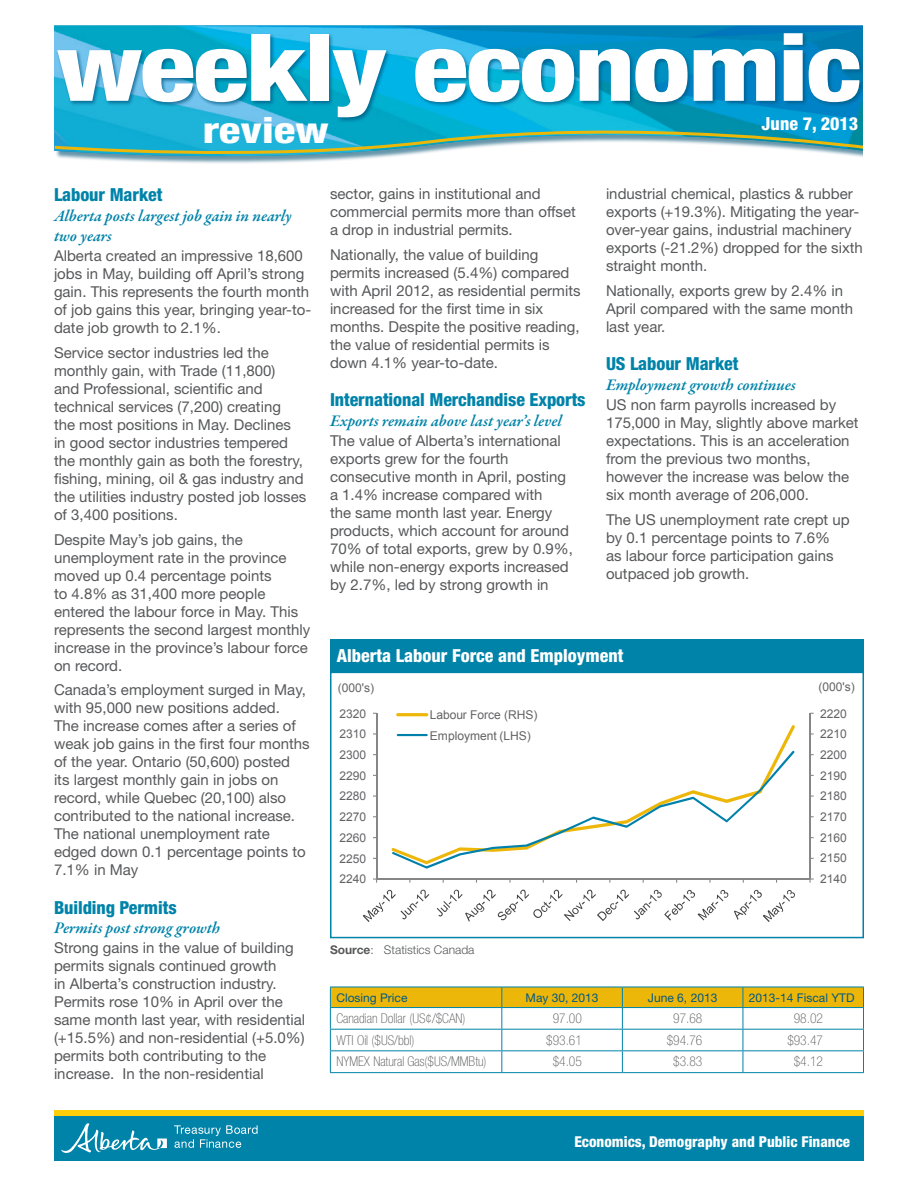
<style>
.page{position:relative;width:918px;height:1188px;background:#fff}
.page>*{position:absolute;margin:0;border:0;box-sizing:border-box;transform-origin:0 0}
.t1{font:800 condensed 93.6px "Helvetica Neue LT Std";letter-spacing:-.025em;color:#fff;scale:1.25 1}
.t2{font:800 condensed 36px "Helvetica Neue LT Std";color:#fff;scale:1.25 1}
.Heading{font:800 condensed 18px "Helvetica Neue LT Std";letter-spacing:-.005em;color:#0083a9}
.Chart_-_title_pg_1{font:800 condensed 18px "Helvetica Neue LT Std";color:#fff}
.Date{font:800 condensed 18px "Helvetica Neue LT Std";color:#fff}
.Subheading{font:italic 600 16.5px/19.8px "Garamond Premr Pro";color:#0083a9}
.Body_text{font:15px/18px "Helvetica Neue LT Std";color:#57585a}
.t3{font:800 condensed 15px "Helvetica Neue LT Std";color:#fff}
.Table_-_Text{font:100 condensed 13.5px "Helvetica Neue LT Std";color:#57585a}
.Table_-_Data{font:100 condensed 13.5px "Helvetica Neue LT Std";color:#57585a}
.t4{font:12px/20.5px "Arial";letter-spacing:-.005em;color:#636366}
.Table_-_Heading_pg_1{font:12px "Helvetica Neue LT Std";color:#005983}
.Source{font:300 12px "Helvetica Neue LT Std";color:#57585a}
.s1{font-weight:700}
</style>
<div class="page">
<div style="left:54px;top:1116px;width:810px;height:45px;background:#0083a9"></div>
<svg style="left:174px;top:1125px;width:84px;height:23px"></svg>
<svg style="left:61px;top:1123px;width:106px;height:30px"></svg>
<div style="left:54px;top:1110px;width:810px;height:6px;background:#fece08"></div>
<img style="left:54px;top:26px;width:809px;height:88px">
<svg style="left:54px;top:114px;width:809px;height:48px"></svg>
<div style="left:56px;top:32px;width:809px;height:91px;background:#005983;opacity:.75"></div>
<div style="left:863px;top:26px;width:14px;height:137px;background:#fff"></div>
<hr style="left:810px;top:713px;width:1px;height:166px;background:#868686">
<hr style="left:376px;top:713px;width:1px;height:166px;background:#868686">
<hr style="left:377px;top:879px;width:433px;height:1px;background:#868686">
<svg style="left:392px;top:751px;width:403px;height:118px"></svg>
<svg style="left:363px;top:890px;width:66px;height:32px"></svg>
<svg style="left:437px;top:890px;width:291px;height:32px"></svg>
<svg style="left:734px;top:890px;width:61px;height:32px"></svg>
<hr style="left:396px;top:713px;width:32px;height:3px;background:#edb70a;border-radius:2px">
<hr style="left:397px;top:734px;width:31px;height:2px;background:#0081ab">
<div style="left:330px;top:672px;width:534px;height:266px;border:2px solid #0083a9"></div>
<svg style="left:330px;top:987px;width:534px;height:85px"></svg>
<hr style="left:330px;top:1072px;width:172px;height:1px;background:#0083a9">
<hr style="left:502px;top:1072px;width:120px;height:1px;background:#0083a9">
<hr style="left:622px;top:1072px;width:121px;height:1px;background:#0083a9">
<hr style="left:743px;top:1072px;width:121px;height:1px;background:#0083a9">
<div style="left:330px;top:639px;width:534px;height:34px;background:#0083a9"></div>
<h1 class="t1" style="left:56px;top:10px;width:646px">weekly economic</h1>
<h2 class="t2" style="left:203px;top:108px;width:102px">review</h2>
<p class="Date" style="left:762px;top:112px;width:98px">June 7, 2013</p>
<p class="Heading" style="left:54px;top:184px;width:110px">Labour Market</p>
<p class="Subheading" style="left:54px;top:207px;width:239px">Alberta posts largest job gain in nearly two years</p>
<p class="Body_text" style="left:54px;top:246px;width:259px">Alberta created an impressive 18,600 jobs in May, building off April’s strong gain. This represents the fourth month of job gains this year, bringing year-to&shy;date job growth to 2.1%.</p>
<p class="Body_text" style="left:54px;top:343px;width:254px">Service sector industries led the monthly gain, with Trade (11,800)<br>and Professional, scientific and technical services (7,200) creating<br>the most positions in May. Declines in good sector industries tempered the monthly gain as both the forestry, fishing, mining, oil &amp; gas industry and the utilities industry posted job losses of 3,400 positions.</p>
<p class="Body_text" style="left:54px;top:530px;width:258px">Despite May’s job gains, the unemployment rate in the province moved up 0.4 percentage points<br>to 4.8% as 31,400 more people entered the labour force in May. This represents the second largest monthly increase in the province’s labour force on record.</p>
<p class="Body_text" style="left:54px;top:681px;width:257px">Canada’s employment surged in May, with 95,000 new positions added.<br>The increase comes after a series of weak job gains in the first four months of the year. Ontario (50,600) posted<br>its largest monthly gain in jobs on record, while Quebec (20,100) also contributed to the national increase.<br>The national unemployment rate edged down 0.1 percentage points to 7.1% in May</p>
<p class="Heading" style="left:54px;top:896px;width:124px">Building Permits</p>
<p class="Subheading" style="left:54px;top:919px;width:168px">Permits post strong growth</p>
<p class="Body_text" style="left:54px;top:939px;width:253px">Strong gains in the value of building permits signals continued growth<br>in Alberta’s construction industry.<br>Permits rose 10% in April over the same month last year, with residential (+15.5%) and non-residential (+5.0%) permits both contributing to the increase. In the non-residential</p>
<p class="Body_text" style="left:330px;top:185px;width:247px">sector, gains in institutional and commercial permits more than offset a drop in industrial permits.</p>
<p class="Body_text" style="left:330px;top:245px;width:252px">Nationally, the value of building permits increased (5.4%) compared with April 2012, as residential permits increased for the first time in six months. Despite the positive reading, the value of residential permits is down 4.1% year-to-date.</p>
<p class="Heading" style="left:330px;top:389px;width:257px">International Merchandise Exports</p>
<p class="Subheading" style="left:330px;top:412px;width:234px">Exports remain above last year’s level</p>
<p class="Body_text" style="left:330px;top:432px;width:245px">The value of Alberta’s international exports grew for the fourth consecutive month in April, posting a 1.4% increase compared with<br>the same month last year. Energy products, which account for around 70% of total exports, grew by 0.9%, while non-energy exports increased by 2.7%, led by strong growth in</p>
<p class="Body_text" style="left:606px;top:185px;width:258px">industrial chemical, plastics &amp; rubber exports (+19.3%). Mitigating the year&shy;over-year gains, industrial machinery exports (-21.2%) dropped for the sixth straight month.</p>
<p class="Body_text" style="left:606px;top:281px;width:249px">Nationally, exports grew by 2.4% in<br>April compared with the same month last year.</p>
<p class="Heading" style="left:606px;top:353px;width:134px">US Labour Market</p>
<p class="Subheading" style="left:606px;top:376px;width:192px">Employment growth continues</p>
<p class="Body_text" style="left:606px;top:396px;width:254px">US non farm payrolls increased by 175,000 in May, slightly above market expectations. This is an acceleration from the previous two months, however the increase was below the six month average of 206,000.</p>
<p class="Body_text" style="left:606px;top:510px;width:245px">The US unemployment rate crept up by 0.1 percentage points to 7.6%<br>as labour force participation gains outpaced job growth.</p>
<p class="Chart_-_title_pg_1" style="left:337px;top:645px;width:288px">Alberta Labour Force and Employment</p>
<p class="t4" style="left:338px;top:678px;width:38px">(000's)</p>
<p class="t4" style="left:819px;top:677px;width:38px">(000's)</p>
<p class="t4" style="left:340px;top:703px;width:28px">2320</p>
<p class="t4" style="left:430px;top:705px;width:109px">Labour Force (RHS)<br>Employment (LHS)</p>
<p class="t4" style="left:340px;top:724px;width:28px">2310</p>
<p class="t4" style="left:820px;top:703px;width:28px">2220</p>
<p class="t4" style="left:820px;top:724px;width:28px">2210</p>
<p class="t4" style="left:340px;top:745px;width:28px">2300</p>
<p class="t4" style="left:820px;top:745px;width:28px">2200</p>
<p class="t4" style="left:340px;top:765px;width:28px">2290</p>
<p class="t4" style="left:820px;top:765px;width:28px">2190</p>
<p class="t4" style="left:340px;top:786px;width:28px">2280</p>
<p class="t4" style="left:820px;top:786px;width:28px">2180</p>
<p class="t4" style="left:340px;top:807px;width:28px">2270</p>
<p class="t4" style="left:820px;top:807px;width:28px">2170</p>
<p class="t4" style="left:340px;top:827px;width:28px">2260</p>
<p class="t4" style="left:820px;top:827px;width:28px">2160</p>
<p class="t4" style="left:340px;top:848px;width:28px">2250</p>
<p class="t4" style="left:820px;top:848px;width:28px">2150</p>
<p class="t4" style="left:340px;top:869px;width:28px">2240</p>
<p class="t4" style="left:820px;top:869px;width:28px">2140</p>
<p class="Source" style="left:330px;top:942px;width:146px"><span class="s1">Source</span>: Statistics Canada</p>
<p class="Table_-_Heading_pg_1" style="left:336px;top:990px;width:73px">Closing Price</p>
<p class="Table_-_Heading_pg_1" style="left:526px;top:990px;width:74px">May 30, 2013</p>
<p class="Table_-_Heading_pg_1" style="left:648px;top:990px;width:71px">June 6, 2013</p>
<p class="Table_-_Heading_pg_1" style="left:749px;top:990px;width:107px">2013-14 Fiscal YTD</p>
<p class="Table_-_Text" style="left:336px;top:1011px;width:131px">Canadian Dollar (US¢/$CAN)</p>
<p class="Table_-_Data" style="left:553px;top:1011px;width:31px">97.00</p>
<p class="Table_-_Data" style="left:673px;top:1011px;width:31px">97.68</p>
<p class="Table_-_Data" style="left:794px;top:1011px;width:31px">98.02</p>
<p class="Table_-_Text" style="left:336px;top:1033px;width:80px">WTI Oil ($US/bbl)</p>
<p class="Table_-_Data" style="left:546px;top:1033px;width:37px">$93.61</p>
<p class="Table_-_Data" style="left:667px;top:1033px;width:37px">$94.76</p>
<p class="Table_-_Data" style="left:787px;top:1033px;width:37px">$93.47</p>
<p class="Table_-_Text" style="left:336px;top:1054px;width:152px">NYMEX Natural Gas($US/MMBtu)</p>
<p class="Table_-_Data" style="left:553px;top:1054px;width:31px">$4.05</p>
<p class="Table_-_Data" style="left:673px;top:1054px;width:31px">$3.83</p>
<p class="Table_-_Data" style="left:794px;top:1054px;width:31px">$4.12</p>
<p class="t3" style="left:574px;top:1132px;width:277px">Economics, Demography and Public Finance</p>
</div>
